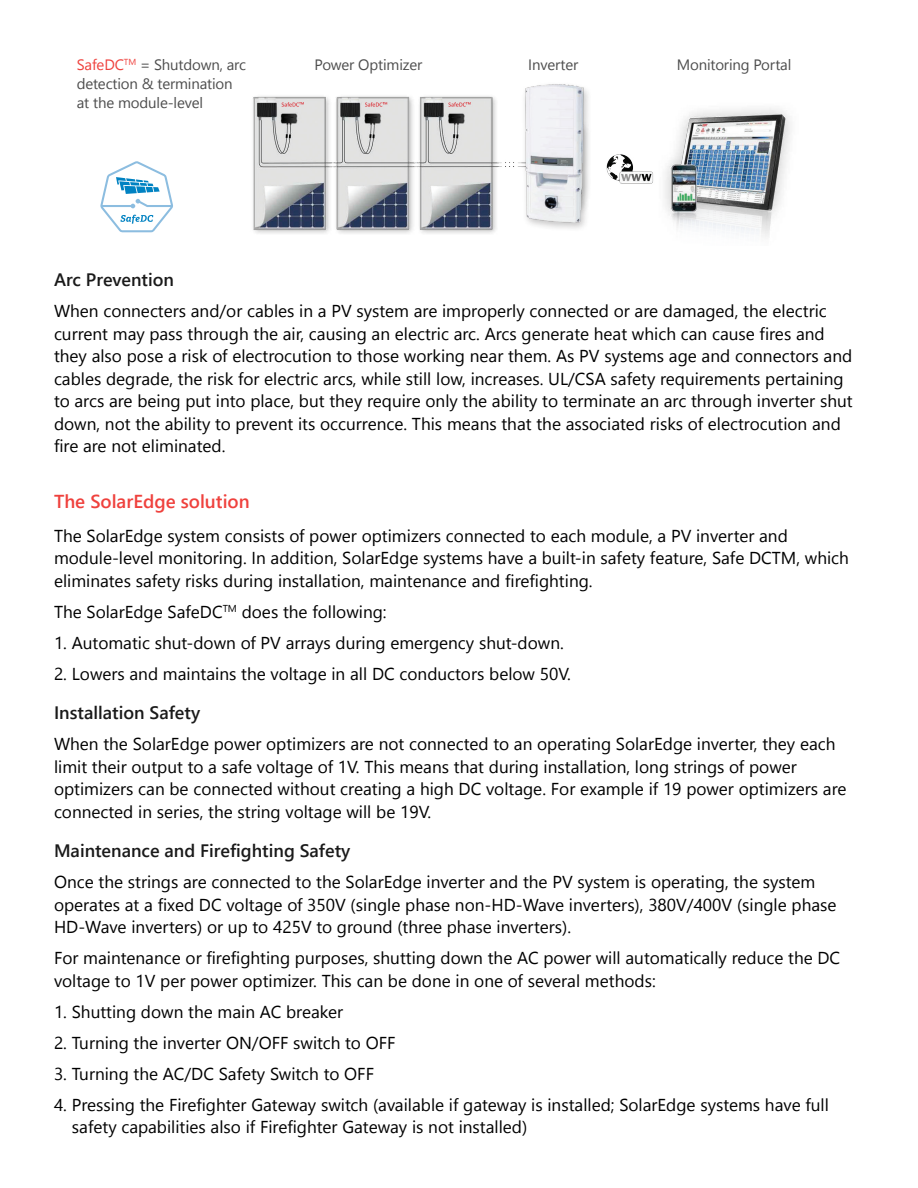
<style>
.page{position:relative;width:918px;height:1188px;background:#fff}
.page>*{position:absolute;margin:0;border:0;box-sizing:border-box;transform-origin:0 0}
._1_small_header{font:600 18.75px "Segoe UI";color:#ef413d}
._1_Quote{font:600 18px "Segoe UI";color:#1a1a1a}
._1_Quote-2{font:17.25px/22.5px "Segoe UI";color:#000}
._1_explanation_below{font:15px/18.8px "Segoe UI";letter-spacing:-.01em;color:#4d4d4d}
.s1{color:#ef413d}
</style>
<div class="page">
<img style="left:253px;top:84px;width:538px;height:153px">
<svg style="left:100px;top:161px;width:73px;height:71px"></svg>
<p class="_1_explanation_below" style="left:77px;top:55px;width:171px"><span class="s1">SafeDC</span><sup>TM</sup> = Shutdown, arc detection &amp; termination at the module-level</p>
<p class="_1_explanation_below" style="left:677px;top:55px;width:116px">Monitoring Portal</p>
<p class="_1_explanation_below" style="left:315px;top:55px;width:109px">Power Optimizer</p>
<p class="_1_explanation_below" style="left:528px;top:55px;width:52px">Inverter</p>
<p class="_1_Quote" style="left:54px;top:265px;width:122px">Arc Prevention</p>
<p class="_1_Quote-2" style="left:54px;top:300px;width:800px">When connecters and/or cables in a PV system are improperly connected or are damaged, the electric current may pass through the air, causing an electric arc. Arcs generate heat which can cause fires and they also pose a risk of electrocution to those working near them. As PV systems age and connectors and cables degrade, the risk for electric arcs, while still low, increases. UL/CSA safety requirements pertaining to arcs are being put into place, but they require only the ability to terminate an arc through inverter shut down, not the ability to prevent its occurrence. This means that the associated risks of electrocution and fire are not eliminated.</p>
<p class="_1_small_header" style="left:54px;top:486px;width:197px">The SolarEdge solution</p>
<p class="_1_Quote-2" style="left:54px;top:524px;width:797px">The SolarEdge system consists of power optimizers connected to each module a, PV inverter and module-level monitoring In. addition, SolarEdge systems have a built-in safety feature, Safe DCTM, which eliminates safety risks during installation, maintenance and firefighting.</p>
<p class="_1_Quote-2" style="left:54px;top:600px;width:334px">The SolarEdge SafeDC<sup>TM</sup> does the following:</p>
<p class="_1_Quote-2" style="left:54px;top:631px;width:511px">1. Automatic shut-down of PV arrays during emergency shut-down.</p>
<p class="_1_Quote-2" style="left:54px;top:662px;width:518px">2. Lowers and maintains the voltage in all DC conductors below 50 .V</p>
<p class="_1_Quote" style="left:54px;top:698px;width:148px">Installation Safety</p>
<p class="_1_Quote-2" style="left:54px;top:733px;width:794px">When the SolarEdge power optimizers are not connected to an operating SolarEdge inverter, they each limit their output to a safe voltage of . V1 This means that during installation, long strings of power optimizers can be connected without creating a high DC voltage. For example if 19 power optimizers are connected in series, the string voltage will be 19 .V</p>
<p class="_1_Quote" style="left:54px;top:837px;width:298px">Maintenance and Firefighting Safety</p>
<p class="_1_Quote-2" style="left:54px;top:871px;width:784px">Once the strings are connected to the SolarEdge inverter and the PV system is operating, the system operates at a fixed DC voltage of 350V (single phase non-HD-Wave inverters ,) 380V/400V (single phase<br>HD-Wave inverters) or up to 425V to ground (three phase inverters .(</p>
<p class="_1_Quote-2" style="left:54px;top:947px;width:788px">For maintenance or firefighting purposes, shutting down the AC power will automatically reduce the DC voltage to V1 per power optimizer. This can be done in one of several methods:</p>
<p class="_1_Quote-2" style="left:54px;top:1000px;width:291px">1. Shutting down the main AC breaker</p>
<p class="_1_Quote-2" style="left:54px;top:1031px;width:343px">2. Turning the inverter ON/OFF switch to OFF</p>
<p class="_1_Quote-2" style="left:54px;top:1062px;width:322px">3. Turning the AC/DC Safety Switch to OFF</p>
<p class="_1_Quote-2" style="left:72px;top:1093px;width:758px;text-indent:-18px">4. Pressing the Firefighter Gateway switch (available if gateway is installed; SolarEdge systems have full safety capabilities also if Firefighter Gateway is not installed(</p>
</div>
